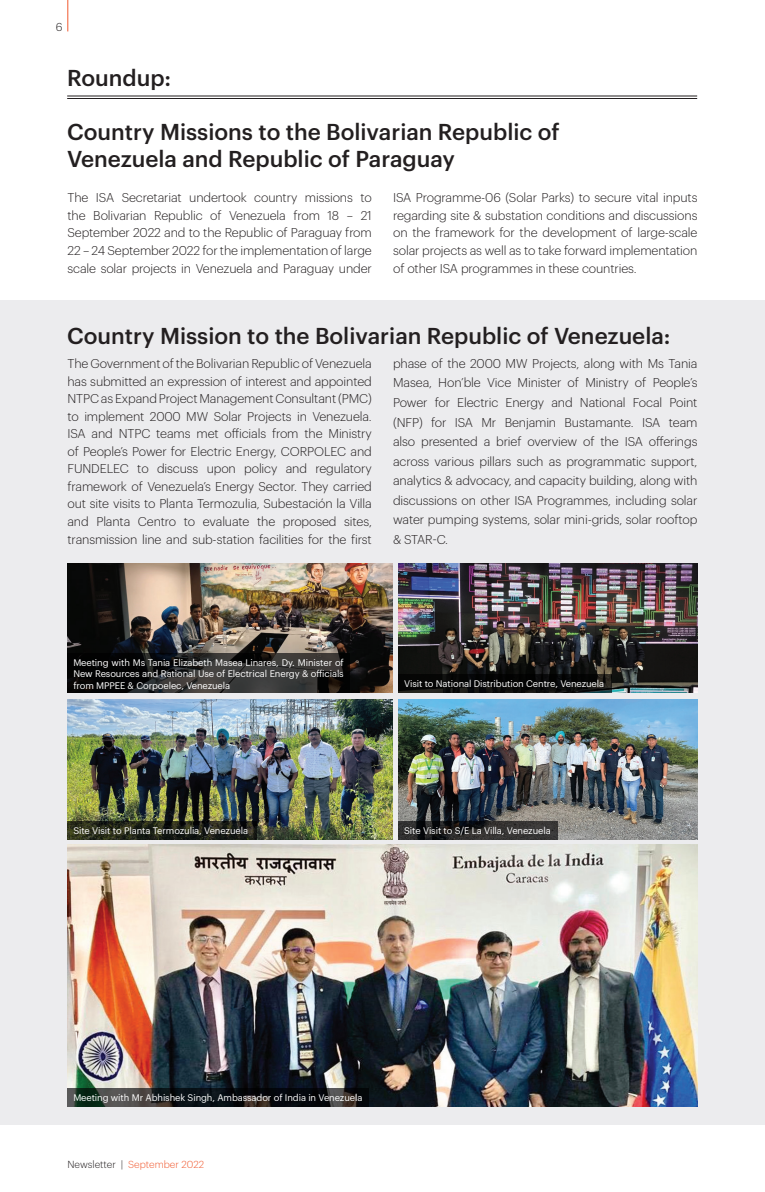
<style>
.page{position:relative;width:765px;height:1192px;background:#fff}
.page>*{position:absolute;margin:0;border:0;box-sizing:border-box;transform-origin:0 0}
.t1{font:500 22.5px/27px "Graphik";color:#231f20}
.t2{font:300 12.5px/17.5px "Graphik";letter-spacing:-.01em;color:#231f20;text-align:justify}
.t3{font:300 11.25px "Graphik";color:#231f20}
.t4{font:300 10px "Graphik";color:#f1592f}
.t5{font:9.38px/11.2px "Graphik";letter-spacing:-.01em;color:#fff;text-align:justify}
.s1{color:#231f20}
</style>
<div class="page">
<hr style="left:68px;top:0;width:1px;height:31px;background:#f1592f">
<div style="left:0;top:300px;width:765px;height:824px;background:#ececee"></div>
<hr style="left:67px;top:96px;width:630px;height:1px;background:#231f20">
<hr style="left:67px;top:98px;width:630px;height:1px;background:#231f20">
<img style="left:68px;top:563px;width:324px;height:130px">
<img style="left:398px;top:563px;width:300px;height:130px">
<img style="left:68px;top:699px;width:324px;height:140px">
<img style="left:398px;top:699px;width:300px;height:140px">
<img style="left:68px;top:844px;width:630px;height:262px">
<svg style="left:68px;top:653px;width:282px;height:40px;background:#222121"></svg>
<svg style="left:398px;top:674px;width:214px;height:19px;background:#0a0b0a"></svg>
<svg style="left:398px;top:821px;width:160px;height:18px;background:#292828"></svg>
<svg style="left:68px;top:821px;width:189px;height:18px;background:#222518"></svg>
<svg style="left:68px;top:1088px;width:301px;height:18px;background:#1e2122"></svg>
<p class="t3" style="left:56px;top:18px;width:8px">6</p>
<h1 class="t1" style="left:67px;top:62px;width:106px">Roundup:</h1>
<h1 class="t1" style="left:67px;top:116px;width:494px">Country Missions to the Bolivarian Republic of<br>Venezuela and Republic of Paraguay</h1>
<p class="t2" style="left:68px;top:188px;width:306px">The ISA Secretariat undertook country missions to the Bolivarian Republic of Venezuela from 18 – 21<br>September 2022 and to the Republic of Paraguay from 22 – 24 September 2022 for the implementation of large scale solar projects in Venezuela and Paraguay under</p>
<p class="t2" style="left:393px;top:188px;width:306px">ISA Programme-06 (Solar Parks) to secure vital inputs regarding site &amp; substation conditions and discussions on the framework for the development of large-scale solar projects as well as to take forward implementation of other ISA programmes in these countries.</p>
<h1 class="t1" style="left:67px;top:320px;width:605px">Country Mission to the Bolivarian Republic of Venezuela:</h1>
<p class="t2" style="left:68px;top:354px;width:306px">The Government of the Bolivarian Republic of Venezuela has submitted an expression of interest and appointed NTPC as Expand Project Management Consultant (PMC) to implement 2000 MW Solar Projects in Venezuela.<br>ISA and NTPC teams met officials from the Ministry of People’s Power for Electric Energy, CORPOLEC and FUNDELEC to discuss upon policy and regulatory framework of Venezuela’s Energy Sector. They carried out site visits to Planta Termozulia, Subestación la Villa and Planta Centro to evaluate the proposed sites, transmission line and sub-station facilities for the first</p>
<p class="t2" style="left:393px;top:353px;width:306px;line-height:19.5px">phase of the 2000 MW Projects, along with Ms Tania Masea, Hon’ble Vice Minister of Ministry of People’s Power for Electric Energy and National Focal Point (NFP) for ISA Mr Benjamin Bustamante. ISA team also presented a brief overview of the ISA offerings across various pillars such as programmatic support, analytics &amp; advocacy, and capacity building, along with discussions on other ISA Programmes, including solar water pumping systems, solar mini-grids, solar rooftop &amp; STAR-C.</p>
<p class="t5" style="left:73px;top:656px;width:272px">Meeting with Ms Tania Elizabeth Masea Linares, Dy. Minister of New Resources and Rational Use of Electrical Energy &amp; officials from MPPEE &amp; Corpoelec, Venezuela</p>
<p class="t5" style="left:404px;top:677px;width:202px">Visit to National Distribution Centre, Venezuela</p>
<p class="t5" style="left:73px;top:824px;width:176px">Site Visit to Planta Termozulia, Venezuela</p>
<p class="t5" style="left:404px;top:824px;width:148px">Site Visit to S/E La Villa, Venezuela</p>
<p class="t5" style="left:73px;top:1091px;width:291px">Meeting with Mr Abhishek Singh, Ambassador of India in Venezuela</p>
<p class="t4" style="left:68px;top:1157px;width:138px"><span class="s1">Newsletter |</span> September 2022</p>
</div>
